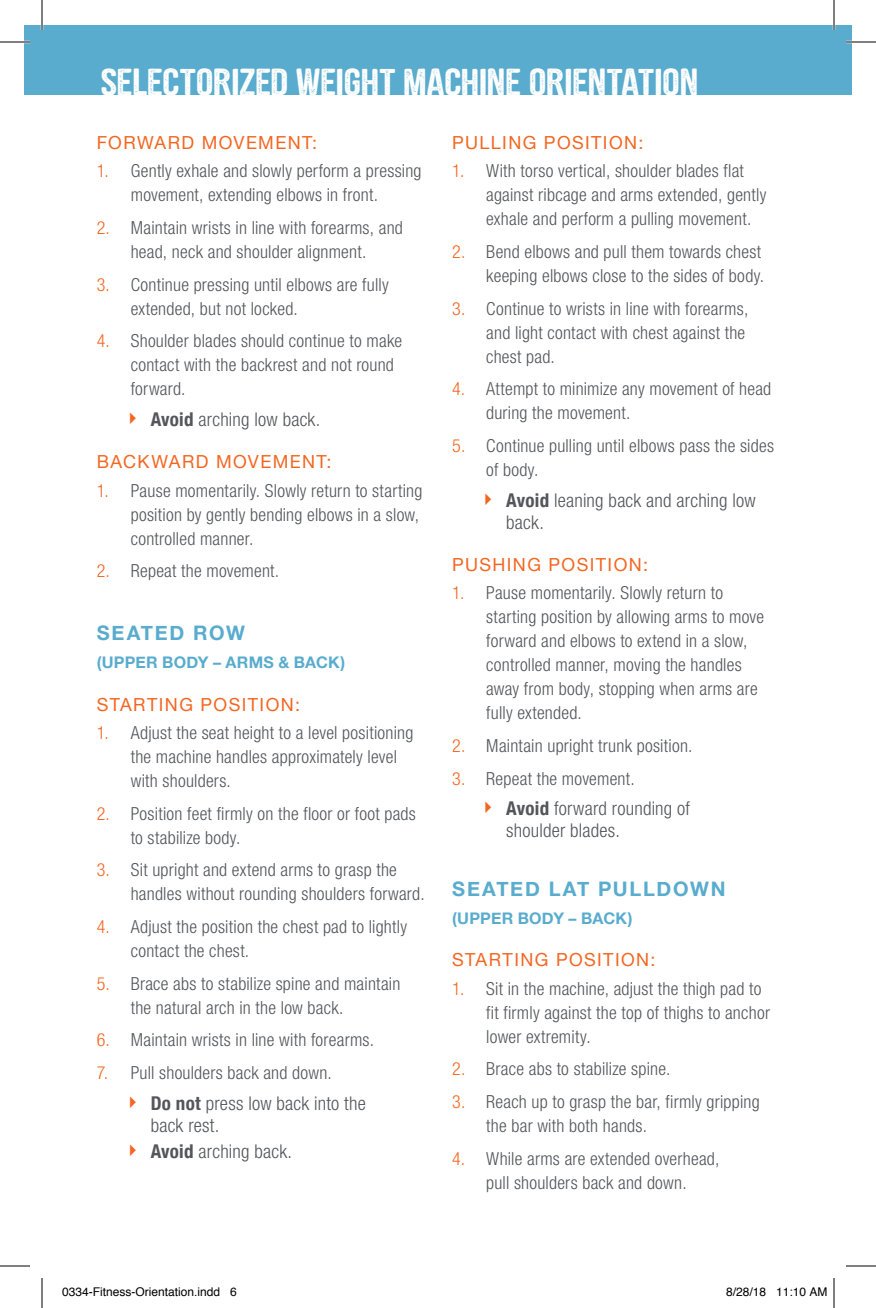
<style>
.page{position:relative;width:876px;height:1308px;background:#fff}
.page>*{position:absolute;margin:0;border:0;box-sizing:border-box;transform-origin:0 0}
.t1{font:34px "CF Brothersin Arms";letter-spacing:.005em;color:#fff}
.t2{font:700 20px "Helvetica Neue";letter-spacing:.085em;color:#59acce}
.t3{font:300 condensed 19px/22px "Helvetica Neue LT Std";letter-spacing:.01em;color:#53565a}
.t4{font:300 condensed 18px/24px "Helvetica Neue LT Std";letter-spacing:.015em;color:#53565a}
.t5{font:18px "Helvetica Neue";letter-spacing:.08em;color:#f36621}
.t6{font:700 16px "Helvetica Neue";letter-spacing:.015em;color:#59acce}
.t7{font:12px "Helvetica";color:#000}
.s1{color:#f36621}
.s2{font-family:"Helvetica Neue";font-weight:700}
</style>
<div class="page">
<div style="left:24px;top:25px;width:828px;height:70px;background:#59acce"></div>
<hr style="left:0;top:41px;width:30px;height:2px;background:#fff">
<hr style="left:846px;top:41px;width:30px;height:2px;background:#fff">
<hr style="left:41px;top:0;width:2px;height:30px;background:#fff">
<hr style="left:833px;top:0;width:2px;height:30px;background:#fff">
<hr style="left:0;top:42px;width:30px;height:1px;background:#000">
<hr style="left:846px;top:42px;width:30px;height:1px;background:#000">
<hr style="left:0;top:1266px;width:30px;height:1px;background:#000">
<hr style="left:846px;top:1266px;width:30px;height:1px;background:#000">
<hr style="left:42px;top:0;width:1px;height:30px;background:#000">
<hr style="left:42px;top:1278px;width:1px;height:30px;background:#000">
<hr style="left:834px;top:0;width:1px;height:30px;background:#000">
<hr style="left:834px;top:1278px;width:1px;height:30px;background:#000">
<h1 class="t1" style="left:101px;top:66px;width:599px">SELECTORIZED WEIGHT MACHINE ORIENTATION</h1>
<p class="t5" style="left:97px;top:130px;width:222px">FORWARD MOVEMENT:</p>
<p class="t4" style="left:97px;top:159px;width:326px;text-align:center"><span class="s1">1.</span> Gently exhale and slowly perform a pressing movement, extending elbows in front.</p>
<p class="t4" style="left:97px;top:216px;width:308px;text-align:center"><span class="s1">2.</span> Maintain wrists in line with forearms, and head, neck and shoulder alignment.</p>
<p class="t4" style="left:131px;top:272px;width:260px;text-indent:-34px"><span class="s1">3.</span> Continue pressing until elbows are fully extended, but not locked.</p>
<p class="t4" style="left:131px;top:329px;width:273px;text-indent:-34px"><span class="s1">4.</span> Shoulder blades should continue to make contact with the backrest and not round forward.</p>
<p class="t3" style="left:151px;top:408px;width:171px"><span class="s2">Avoid</span> arching low back.</p>
<p class="t5" style="left:97px;top:449px;width:236px">BACKWARD MOVEMENT:</p>
<p class="t4" style="left:131px;top:478px;width:293px;text-indent:-34px"><span class="s1">1.</span> Pause momentarily. Slowly return to starting position by gently bending elbows in a slow, controlled manner.</p>
<p class="t4" style="left:97px;top:559px;width:184px"><span class="s1">2.</span> Repeat the movement.</p>
<p class="t2" style="left:97px;top:618px;width:150px">SEATED ROW</p>
<p class="t6" style="left:97px;top:650px;width:250px">(UPPER BODY – ARMS &amp; BACK)</p>
<p class="t5" style="left:97px;top:691px;width:205px">STARTING POSITION:</p>
<p class="t4" style="left:131px;top:721px;width:284px;text-indent:-34px"><span class="s1">1.</span> Adjust the seat height to a level positioning the machine handles approximately level with shoulders.</p>
<p class="t4" style="left:131px;top:801px;width:287px;text-indent:-34px"><span class="s1">2.</span> Position feet firmly on the floor or foot pads to stabilize body.</p>
<p class="t4" style="left:131px;top:858px;width:295px;text-indent:-34px"><span class="s1">3.</span> Sit upright and extend arms to grasp the handles without rounding shoulders forward.</p>
<p class="t4" style="left:131px;top:914px;width:278px;text-indent:-34px"><span class="s1">4.</span> Adjust the position the chest pad to lightly contact the chest.</p>
<p class="t4" style="left:131px;top:971px;width:271px;text-indent:-34px"><span class="s1">5.</span> Brace abs to stabilize spine and maintain the natural arch in the low back.</p>
<p class="t4" style="left:97px;top:1028px;width:279px"><span class="s1">6.</span> Maintain wrists in line with forearms.</p>
<p class="t4" style="left:97px;top:1060px;width:237px"><span class="s1">7.</span> Pull shoulders back and down.</p>
<p class="t3" style="left:151px;top:1092px;width:217px"><span class="s2">Do not</span> press low back into the back rest.</p>
<p class="t3" style="left:151px;top:1140px;width:143px"><span class="s2">Avoid</span> arching back.</p>
<p class="t5" style="left:452px;top:130px;width:193px">PULLING POSITION:</p>
<p class="t4" style="left:486px;top:159px;width:282px;text-indent:-34px"><span class="s1">1.</span> With torso vertical, shoulder blades flat against ribcage and arms extended, gently exhale and perform a pulling movement.</p>
<p class="t4" style="left:452px;top:240px;width:314px;text-align:right"><span class="s1">2.</span> Bend elbows and pull them towards chest keeping elbows close to the sides of body.</p>
<p class="t4" style="left:486px;top:296px;width:264px;text-indent:-34px"><span class="s1">3.</span> Continue to wrists in line with forearms, and light contact with chest against the chest pad.</p>
<p class="t4" style="left:486px;top:377px;width:287px;text-indent:-34px"><span class="s1">4.</span> Attempt to minimize any movement of head during the movement.</p>
<p class="t4" style="left:486px;top:433px;width:289px;text-indent:-34px"><span class="s1">5.</span> Continue pulling until elbows pass the sides of body.</p>
<p class="t3" style="left:506px;top:489px;width:251px"><span class="s2">Avoid</span> leaning back and arching low back.</p>
<p class="t5" style="left:452px;top:552px;width:197px">PUSHING POSITION:</p>
<p class="t4" style="left:486px;top:581px;width:279px;text-indent:-34px"><span class="s1">1.</span> Pause momentarily. Slowly return to starting position by allowing arms to move forward and elbows to extend in a slow, controlled manner, moving the handles away from body, stopping when arms are fully extended.</p>
<p class="t4" style="left:452px;top:733px;width:242px"><span class="s1">2.</span> Maintain upright trunk position.</p>
<p class="t4" style="left:452px;top:766px;width:184px"><span class="s1">3.</span> Repeat the movement.</p>
<p class="t3" style="left:506px;top:797px;width:185px"><span class="s2">Avoid</span> forward rounding of shoulder blades.</p>
<p class="t2" style="left:452px;top:873px;width:275px">SEATED LAT PULLDOWN</p>
<p class="t6" style="left:452px;top:906px;width:182px">(UPPER BODY – BACK)</p>
<p class="t5" style="left:452px;top:947px;width:205px">STARTING POSITION:</p>
<p class="t4" style="left:486px;top:976px;width:285px;text-indent:-34px"><span class="s1">1.</span> Sit in the machine, adjust the thigh pad to fit firmly against the top of thighs to anchor lower extremity.</p>
<p class="t4" style="left:452px;top:1057px;width:220px"><span class="s1">2.</span> Brace abs to stabilize spine.</p>
<p class="t4" style="left:486px;top:1089px;width:275px;text-indent:-34px"><span class="s1">3.</span> Reach up to grasp the bar, firmly gripping the bar with both hands.</p>
<p class="t4" style="left:452px;top:1146px;width:269px;text-align:center"><span class="s1">4.</span> While arms are extended overhead, pull shoulders back and down.</p>
<p class="t7" style="left:62px;top:1283px;width:176px">0334-Fitness-Orientation.indd 6</p>
<p class="t7" style="left:726px;top:1283px;width:103px">8/28/18 11:10 AM</p>
</div>
